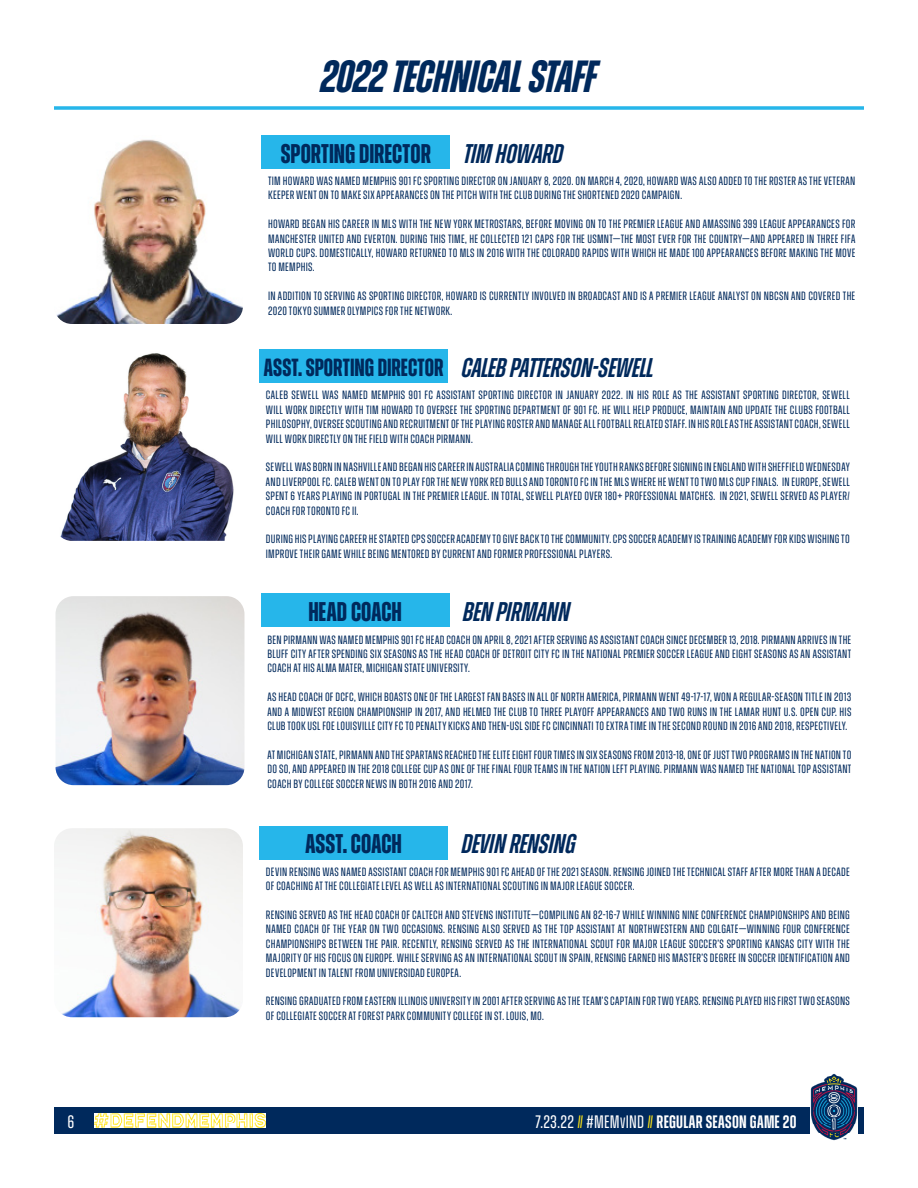
<style>
.page{position:relative;width:918px;height:1188px;background:#fff}
.page>*{position:absolute;margin:0;border:0;box-sizing:border-box;transform-origin:0 0}
.t1{font:italic 700 45px "Zuume";letter-spacing:-.01em;color:#00295c}
.t2{font:italic 600 27px "Zuume";color:#00295c}
.t3{font:700 27px "Zuume";letter-spacing:.005em;color:#00295c}
.t4{font:700 24.75px "Zuume";letter-spacing:.005em;color:#00295c}
.t5{font:600 18px "Zuume";letter-spacing:.015em;color:#fff}
.t6{font:18px "Zuume";letter-spacing:.02em;color:#fff}
.t7{font:12px/14.4px "Zuume";letter-spacing:.025em;color:#00295c;text-align:justify}
.s1{font-weight:400}
.s2{font-weight:400;color:#ffe616}
.s3{font-weight:400;font-size:15px}
.s4{color:#ffe616}
</style>
<div class="page">
<img style="left:811px;top:1073px;width:46px;height:68px">
<svg style="left:54px;top:1107px;width:810px;height:27px;fill:#00295c"></svg>
<svg style="left:54px;top:106px;width:810px;height:4px"></svg>
<img style="left:56px;top:596px;width:188px;height:189px">
<div style="left:261px;top:594px;width:189px;height:33px;background:#26b6ea"></div>
<img style="left:54px;top:828px;width:189px;height:189px">
<div style="left:259px;top:826px;width:189px;height:33px;background:#26b6ea"></div>
<img style="left:56px;top:139px;width:187px;height:185px">
<div style="left:261px;top:135px;width:189px;height:34px;background:#26b6ea"></div>
<img style="left:60px;top:353px;width:174px;height:188px">
<div style="left:259px;top:349px;width:189px;height:34px;background:#26b6ea"></div>
<p class="t1" style="left:321px;top:53px;width:278px">2022 TECHNICAL STAFF</p>
<p class="t3" style="left:281px;top:139px;width:152px">SPORTING DIRECTOR</p>
<p class="t2" style="left:464px;top:139px;width:101px">TIM HOWARD</p>
<p class="t7" style="left:268px;top:174px;width:589px">TIM HOWARD WAS NAMED MEMPHIS 901 FC SPORTING DIRECTOR ON JANUARY 8, 2020. ON MARCH 4, 2020, HOWARD WAS ALSO ADDED TO THE ROSTER AS THE VETERAN<br>KEEPER WENT ON TO MAKE SIX APPEARANCES ON THE PITCH WITH THE CLUB DURING THE SHORTENED 2020 CAMPAIGN.</p>
<p class="t7" style="left:268px;top:217px;width:589px">HOWARD BEGAN HIS CAREER IN MLS WITH THE NEW YORK METROSTARS, BEFORE MOVING ON TO THE PREMIER LEAGUE AND AMASSING 399 LEAGUE APPEARANCES FOR MANCHESTER UNITED AND EVERTON. DURING THIS TIME, HE COLLECTED 121 CAPS FOR THE USMNT—THE MOST EVER FOR THE COUNTRY—AND APPEARED IN THREE FIFA WORLD CUPS. DOMESTICALLY, HOWARD RETURNED TO MLS IN 2016 WITH THE COLORADO RAPIDS WITH WHICH HE MADE 100 APPEARANCES BEFORE MAKING THE MOVE TO MEMPHIS.</p>
<p class="t7" style="left:268px;top:289px;width:589px">IN ADDITION TO SERVING AS SPORTING DIRECTOR, HOWARD IS CURRENTLY INVOLVED IN BROADCAST AND IS A PREMIER LEAGUE ANALYST ON NBCSN AND COVERED THE<br>2020 TOKYO SUMMER OLYMPICS FOR THE NETWORK.</p>
<p class="t4" style="left:264px;top:354px;width:181px">ASST. SPORTING DIRECTOR</p>
<p class="t2" style="left:462px;top:354px;width:193px">CALEB PATTERSON-SEWELL</p>
<p class="t7" style="left:266px;top:388px;width:585px">CALEB SEWELL WAS NAMED MEMPHIS 901 FC ASSISTANT SPORTING DIRECTOR IN JANUARY 2022. IN HIS ROLE AS THE ASSISTANT SPORTING DIRECTOR, SEWELL WILL WORK DIRECTLY WITH TIM HOWARD TO OVERSEE THE SPORTING DEPARTMENT OF 901 FC. HE WILL HELP PRODUCE, MAINTAIN AND UPDATE THE CLUBS FOOTBALL PHILOSOPHY, OVERSEE SCOUTING AND RECRUITMENT OF THE PLAYING ROSTER AND MANAGE ALL FOOTBALL RELATED STAFF. IN HIS ROLE AS THE ASSISTANT COACH, SEWELL WILL WORK DIRECTLY ON THE FIELD WITH COACH PIRMANN.</p>
<p class="t7" style="left:266px;top:460px;width:585px">SEWELL WAS BORN IN NASHVILLE AND BEGAN HIS CAREER IN AUSTRALIA COMING THROUGH THE YOUTH RANKS BEFORE SIGNING IN ENGLAND WITH SHEFFIELD WEDNESDAY AND LIVERPOOL FC. CALEB WENT ON TO PLAY FOR THE NEW YORK RED BULLS AND TORONTO FC IN THE MLS WHERE HE WENT TO TWO MLS CUP FINALS. IN EUROPE, SEWELL SPENT 6 YEARS PLAYING IN PORTUGAL IN THE PREMIER LEAGUE. IN TOTAL, SEWELL PLAYED OVER 180+ PROFESSIONAL MATCHES. IN 2021, SEWELL SERVED AS PLAYER/ COACH FOR TORONTO FC II.</p>
<p class="t7" style="left:266px;top:532px;width:585px">DURING HIS PLAYING CAREER HE STARTED CPS SOCCER ACADEMY TO GIVE BACK TO THE COMMUNITY. CPS SOCCER ACADEMY IS TRAINING ACADEMY FOR KIDS WISHING TO<br>IMPROVE THEIR GAME WHILE BEING MENTORED BY CURRENT AND FORMER PROFESSIONAL PLAYERS.</p>
<p class="t3" style="left:308px;top:598px;width:95px">HEAD COACH</p>
<p class="t2" style="left:463px;top:598px;width:108px">BEN PIRMANN</p>
<p class="t7" style="left:267px;top:633px;width:585px">BEN PIRMANN WAS NAMED MEMPHIS 901 FC HEAD COACH ON APRIL 8, 2021 AFTER SERVING AS ASSISTANT COACH SINCE DECEMBER 13, 2018. PIRMANN ARRIVES IN THE BLUFF CITY AFTER SPENDING SIX SEASONS AS THE HEAD COACH OF DETROIT CITY FC IN THE NATIONAL PREMIER SOCCER LEAGUE AND EIGHT SEASONS AS AN ASSISTANT COACH AT HIS ALMA MATER, MICHIGAN STATE UNIVERSITY.</p>
<p class="t7" style="left:267px;top:690px;width:585px">AS HEAD COACH OF DCFC, WHICH BOASTS ONE OF THE LARGEST FAN BASES IN ALL OF NORTH AMERICA, PIRMANN WENT 49-17-17, WON A REGULAR-SEASON TITLE IN 2013<br>AND A MIDWEST REGION CHAMPIONSHIP IN 2017, AND HELMED THE CLUB TO THREE PLAYOFF APPEARANCES AND TWO RUNS IN THE LAMAR HUNT U.S. OPEN CUP. HIS CLUB TOOK USL FOE LOUISVILLE CITY FC TO PENALTY KICKS AND THEN-USL SIDE FC CINCINNATI TO EXTRA TIME IN THE SECOND ROUND IN 2016 AND 2018, RESPECTIVELY.</p>
<p class="t7" style="left:267px;top:748px;width:585px">AT MICHIGAN STATE, PIRMANN AND THE SPARTANS REACHED THE ELITE EIGHT FOUR TIMES IN SIX SEASONS FROM 2013-18, ONE OF JUST TWO PROGRAMS IN THE NATION TO DO SO, AND APPEARED IN THE 2018 COLLEGE CUP AS ONE OF THE FINAL FOUR TEAMS IN THE NATION LEFT PLAYING. PIRMANN WAS NAMED THE NATIONAL TOP ASSISTANT COACH BY COLLEGE SOCCER NEWS IN BOTH 2016 AND 2017.</p>
<p class="t3" style="left:305px;top:830px;width:98px">ASST. COACH</p>
<p class="t2" style="left:462px;top:830px;width:116px">DEVIN RENSING</p>
<p class="t7" style="left:266px;top:865px;width:585px">DEVIN RENSING WAS NAMED ASSISTANT COACH FOR MEMPHIS 901 FC AHEAD OF THE 2021 SEASON. RENSING JOINED THE TECHNICAL STAFF AFTER MORE THAN A DECADE<br>OF COACHING AT THE COLLEGIATE LEVEL AS WELL AS INTERNATIONAL SCOUTING IN MAJOR LEAGUE SOCCER.</p>
<p class="t7" style="left:266px;top:908px;width:585px">RENSING SERVED AS THE HEAD COACH OF CALTECH AND STEVENS INSTITUTE—COMPILING AN 82-16-7 WHILE WINNING NINE CONFERENCE CHAMPIONSHIPS AND BEING NAMED COACH OF THE YEAR ON TWO OCCASIONS. RENSING ALSO SERVED AS THE TOP ASSISTANT AT NORTHWESTERN AND COLGATE—WINNING FOUR CONFERENCE CHAMPIONSHIPS BETWEEN THE PAIR. RECENTLY, RENSING SERVED AS THE INTERNATIONAL SCOUT FOR MAJOR LEAGUE SOCCER’S SPORTING KANSAS CITY WITH THE MAJORITY OF HIS FOCUS ON EUROPE. WHILE SERVING AS AN INTERNATIONAL SCOUT IN SPAIN, RENSING EARNED HIS MASTER’S DEGREE IN SOCCER IDENTIFICATION AND DEVELOPMENT IN TALENT FROM UNIVERSIDAD EUROPEA.</p>
<p class="t7" style="left:266px;top:994px;width:585px">RENSING GRADUATED FROM EASTERN ILLINOIS UNIVERSITY IN 2001 AFTER SERVING AS THE TEAM’S CAPTAIN FOR TWO YEARS. RENSING PLAYED HIS FIRST TWO SEASONS<br>OF COLLEGIATE SOCCER AT FOREST PARK COMMUNITY COLLEGE IN ST. LOUIS, MO.</p>
<h3 class="t6" style="left:68px;top:1112px;width:8px">6</h3>
<p class="t5" style="left:535px;top:1112px;width:263px"><span class="s1">7.23.22</span> <span class="s2">//</span> <span class="s1">#MEM</span><span class="s3">V</span><span class="s1">IND</span> <span class="s2">//</span> REGULAR SEASON GAME 20</p>
<h3 class="t6" style="left:675px;top:1112px;width:123px">03.14.20 <span class="s4">//</span> #MEMVSTL</h3>
</div>
